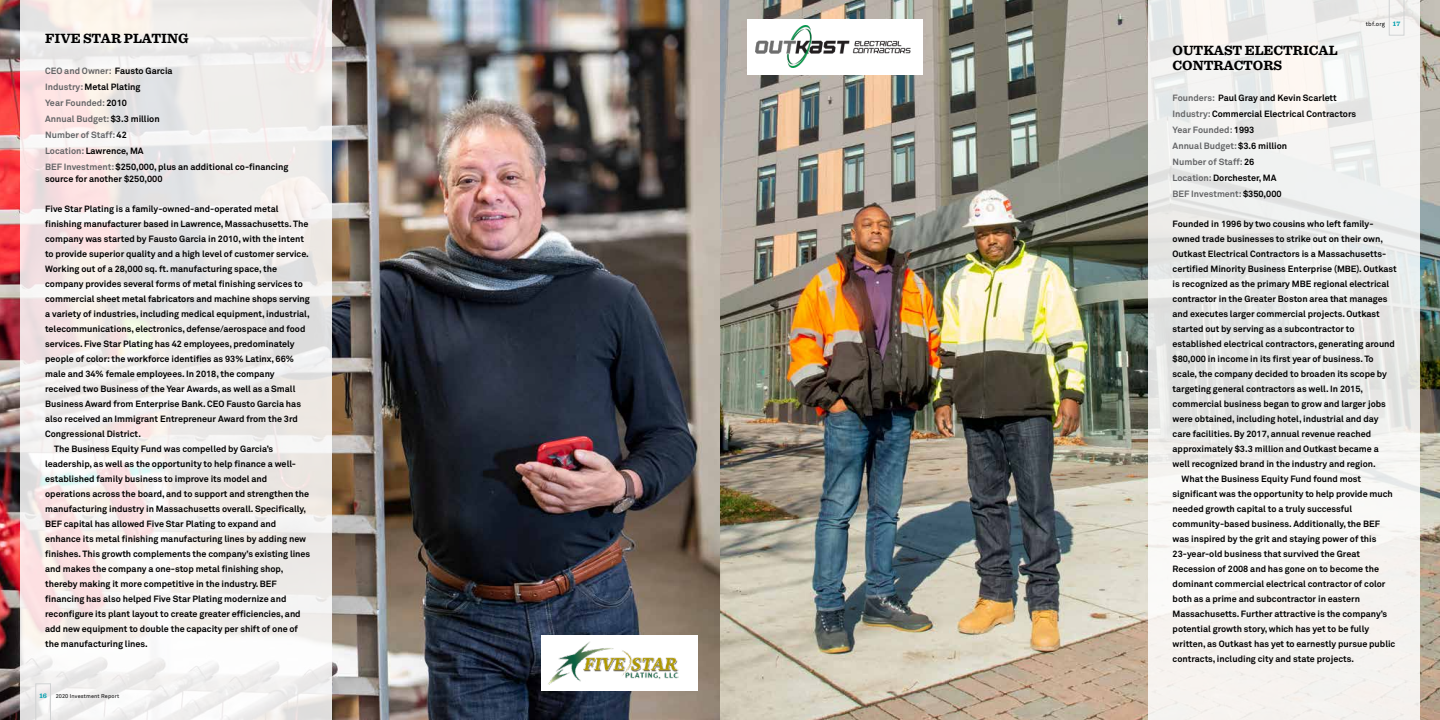
<style>
.page{position:relative;width:1440px;height:720px;background:#fff}
.page>*{position:absolute;margin:0;border:0;box-sizing:border-box;transform-origin:0 0}
.t1{font:700 14px/15px "Sentinel";color:#000}
.t2{font:700 9px/16px "Akkurat Pro";color:#000}
.t3{font:700 7px "Sentinel";color:#009eae}
.t4{font:6px "Akkurat Pro";letter-spacing:.035em;color:#000}
.t5{font:5.5px "Akkurat Pro";letter-spacing:.025em;color:#000}
.s1{color:#636466}
.s2{font-family:"Sentinel";font-weight:700;font-size:7px;color:#009eae}
</style>
<div class="page">
<img style="left:0;top:0;width:1440px;height:720px">
<svg style="left:21px;top:0;width:311px;height:720px"></svg>
<svg style="left:1148px;top:0;width:272px;height:720px;fill:#f3f2f0"></svg>
<div style="left:541px;top:635px;width:157px;height:56px;background:#fff"></div>
<img style="left:548px;top:641px;width:130px;height:43px">
<div style="left:747px;top:19px;width:176px;height:56px;background:#fff"></div>
<img style="left:756px;top:25px;width:155px;height:43px">
<svg style="left:1389px;top:0;width:15px;height:35px"></svg>
<svg style="left:36px;top:684px;width:15px;height:36px"></svg>
<h1 class="t1" style="left:45px;top:30px;width:145px">FIVE STAR PLATING</h1>
<p class="t2" style="left:45px;top:62px;width:245px"><span class="s1">CEO and Owner:</span> Fausto Garcia<br><span class="s1">Industry:</span>Metal Plating<br><span class="s1">Year Founded:</span> 2010<br><span class="s1">Annual Budget:</span> $3.3 million<br><span class="s1">Number of Staff:</span> 42<br><span class="s1">Location:</span> Lawrence, MA<br><span class="s1">BEF Investment:</span> $250,000, plus an additional co-financing</p>
<p class="t2" style="left:45px;top:170px;width:119px">source for another $250,000</p>
<p class="t2" style="left:45px;top:200px;width:235px">Five Star Plating is a family-owned-and-operated metal</p>
<p class="t2" style="left:45px;top:215px;width:265px">finishing manufacturer based in Lawrence, Massachusetts. The</p>
<p class="t2" style="left:45px;top:230px;width:260px">company was started by Fausto Garcia in 2010, with the intent</p>
<p class="t2" style="left:45px;top:245px;width:265px">to provide superior quality and a high level of customer service.</p>
<p class="t2" style="left:45px;top:260px;width:233px">Working out of a 28,000 sq. ft. manufacturing space, the</p>
<p class="t2" style="left:45px;top:275px;width:259px">company provides several forms of metal finishing services to</p>
<p class="t2" style="left:45px;top:290px;width:266px">commercial sheet metal fabricators and machine shops serving</p>
<p class="t2" style="left:45px;top:305px;width:266px">a variety of industries, including medical equipment, industrial,</p>
<p class="t2" style="left:45px;top:320px;width:262px">telecommunications, electronics, defense/aerospace and food</p>
<p class="t2" style="left:45px;top:335px;width:251px">services. Five Star Plating has 42 employees, predominately</p>
<p class="t2" style="left:45px;top:350px;width:250px">people of color: the workforce identifies as 93% Latinx, 66%</p>
<p class="t2" style="left:45px;top:365px;width:231px">male and 34% female employees. In 2018, the company</p>
<p class="t2" style="left:45px;top:380px;width:252px">received two Business of the Year Awards, as well as a Small</p>
<p class="t2" style="left:45px;top:395px;width:257px">Business Award from Enterprise Bank. CEO Fausto Garcia has</p>
<p class="t2" style="left:45px;top:410px;width:254px">also received an Immigrant Entrepreneur Award from the 3rd</p>
<p class="t2" style="left:45px;top:425px;width:97px">Congressional District.</p>
<p class="t2" style="left:54px;top:440px;width:220px">The Business Equity Fund was compelled by Garcia’s</p>
<p class="t2" style="left:45px;top:455px;width:252px">leadership, as well as the opportunity to help finance a well-</p>
<p class="t2" style="left:45px;top:470px;width:224px">established family business to improve its model and</p>
<p class="t2" style="left:45px;top:485px;width:266px">operations across the board, and to support and strengthen the</p>
<p class="t2" style="left:45px;top:500px;width:262px">manufacturing industry in Massachusetts overall. Specifically,</p>
<p class="t2" style="left:45px;top:515px;width:233px">BEF capital has allowed Five Star Plating to expand and</p>
<p class="t2" style="left:45px;top:530px;width:263px">enhance its metal finishing manufacturing lines by adding new</p>
<p class="t2" style="left:45px;top:545px;width:267px">finishes. This growth complements the company’s existing lines</p>
<p class="t2" style="left:45px;top:560px;width:240px">and makes the company a one-stop metal finishing shop,</p>
<p class="t2" style="left:45px;top:575px;width:233px">thereby making it more competitive in the industry. BEF</p>
<p class="t2" style="left:45px;top:590px;width:243px">financing has also helped Five Star Plating modernize and</p>
<p class="t2" style="left:45px;top:605px;width:257px">reconfigure its plant layout to create greater efficiencies, and</p>
<p class="t2" style="left:45px;top:620px;width:254px">add new equipment to double the capacity per shift of one of</p>
<p class="t2" style="left:45px;top:635px;width:104px">the manufacturing lines.</p>
<p class="t3" style="left:39px;top:690px;width:9px">16</p>
<p class="t5" style="left:56px;top:692px;width:65px">2020 Investment Report</p>
<p class="t4" style="left:1366px;top:20px;width:36px">tbf.org <span class="s2">17</span></p>
<h1 class="t1" style="left:1173px;top:42px;width:167px">OUTKAST ELECTRICAL<br>CONTRACTORS</h1>
<p class="t2" style="left:1173px;top:90px;width:185px"><span class="s1">Founders:</span> Paul Gray and Kevin Scarlett<br><span class="s1">Industry:</span>Commercial Electrical Contractors<br><span class="s1">Year Founded:</span> 1993<br><span class="s1">Annual Budget:</span> $3.6 million<br><span class="s1">Number of Staff:</span> 26<br><span class="s1">Location:</span> Dorchester, MA<br><span class="s1">BEF Investment:</span> $350,000</p>
<p class="t2" style="left:1173px;top:216px;width:202px">Founded in 1996 by two cousins who left family-</p>
<p class="t2" style="left:1173px;top:231px;width:212px">owned trade businesses to strike out on their own,</p>
<p class="t2" style="left:1173px;top:246px;width:215px">Outkast Electrical Contractors is a Massachusetts-</p>
<p class="t2" style="left:1173px;top:261px;width:226px">certified Minority Business Enterprise (MBE). Outkast</p>
<p class="t2" style="left:1173px;top:276px;width:218px">is recognized as the primary MBE regional electrical</p>
<p class="t2" style="left:1173px;top:291px;width:216px">contractor in the Greater Boston area that manages</p>
<p class="t2" style="left:1173px;top:306px;width:209px">and executes larger commercial projects. Outkast</p>
<p class="t2" style="left:1173px;top:321px;width:183px">started out by serving as a subcontractor to</p>
<p class="t2" style="left:1173px;top:336px;width:224px">established electrical contractors, generating around</p>
<p class="t2" style="left:1173px;top:351px;width:203px">$80,000 in income in its first year of business. To</p>
<p class="t2" style="left:1173px;top:366px;width:216px">scale, the company decided to broaden its scope by</p>
<p class="t2" style="left:1173px;top:381px;width:192px">targeting general contractors as well. In 2015,</p>
<p class="t2" style="left:1173px;top:396px;width:215px">commercial business began to grow and larger jobs</p>
<p class="t2" style="left:1173px;top:411px;width:207px">were obtained, including hotel, industrial and day</p>
<p class="t2" style="left:1173px;top:426px;width:200px">care facilities. By 2017, annual revenue reached</p>
<p class="t2" style="left:1173px;top:441px;width:208px">approximately $3.3 million and Outkast became a</p>
<p class="t2" style="left:1173px;top:456px;width:205px">well recognized brand in the industry and region.</p>
<p class="t2" style="left:1182px;top:471px;width:181px">What the Business Equity Fund found most</p>
<p class="t2" style="left:1173px;top:486px;width:222px">significant was the opportunity to help provide much</p>
<p class="t2" style="left:1173px;top:501px;width:181px">needed growth capital to a truly successful</p>
<p class="t2" style="left:1173px;top:516px;width:209px">community-based business. Additionally, the BEF</p>
<p class="t2" style="left:1173px;top:531px;width:205px">was inspired by the grit and staying power of this</p>
<p class="t2" style="left:1173px;top:546px;width:189px">23-year-old business that survived the Great</p>
<p class="t2" style="left:1173px;top:561px;width:208px">Recession of 2008 and has gone on to become the</p>
<p class="t2" style="left:1173px;top:576px;width:214px">dominant commercial electrical contractor of color</p>
<p class="t2" style="left:1173px;top:591px;width:189px">both as a prime and subcontractor in eastern</p>
<p class="t2" style="left:1173px;top:606px;width:216px">Massachusetts. Further attractive is the company’s</p>
<p class="t2" style="left:1173px;top:621px;width:198px">potential growth story, which has yet to be fully</p>
<p class="t2" style="left:1173px;top:636px;width:224px">written, as Outkast has yet to earnestly pursue public</p>
<p class="t2" style="left:1173px;top:651px;width:183px">contracts, including city and state projects.</p>
</div>
